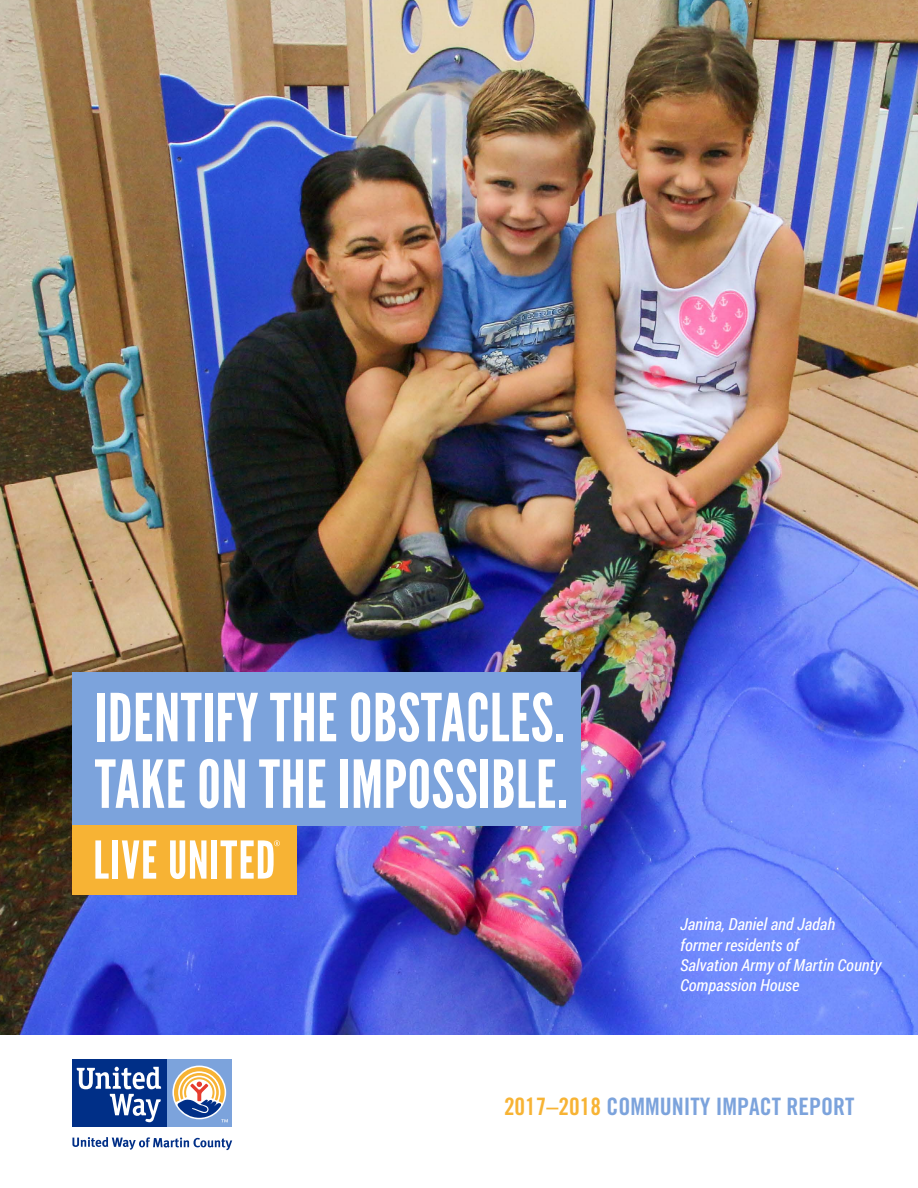
<style>
.page{position:relative;width:918px;height:1188px;background:#fff}
.page>*{position:absolute;margin:0;border:0;box-sizing:border-box;transform-origin:0 0}
.t1{font:66px/66.6px "League Gothic";letter-spacing:.01em;color:#fff}
.t2{font:24px "Trade Gothic LT Std Bd Cn 20";color:#7ca3dc}
.t3{font:italic 16.5px/21.6px "Roboto Condensed";color:#fff}
.s1{color:#f7b334}
</style>
<div class="page">
<div style="left:167px;top:1059px;width:65px;height:68px;background:#7ca3dc"></div>
<div style="left:72px;top:1059px;width:95px;height:68px;background:#002f87"></div>
<svg style="left:174px;top:1067px;width:54px;height:55px"></svg>
<svg style="left:77px;top:1067px;width:84px;height:55px"></svg>
<svg style="left:72px;top:1137px;width:160px;height:13px"></svg>
<img style="left:0;top:0;width:918px;height:1035px">
<div style="left:72px;top:672px;width:508px;height:153px;background:#7ca3dc"></div>
<div style="left:72px;top:825px;width:225px;height:69px;background:#f7b334"></div>
<svg style="left:95px;top:840px;width:14px;height:39px"></svg>
<div style="left:112px;top:840px;width:6px;height:39px;background:#fff"></div>
<svg style="left:122px;top:840px;width:34px;height:39px"></svg>
<svg style="left:170px;top:840px;width:37px;height:39px"></svg>
<div style="left:211px;top:840px;width:6px;height:39px;background:#fff"></div>
<svg style="left:221px;top:840px;width:59px;height:39px"></svg>
<h1 class="t1" style="left:95px;top:685px;width:474px">IDENTIFY THE OBSTACLES.<br>TAKE ON THE IMPOSSIBLE.</h1>
<p class="t3" style="left:680px;top:913px;width:156px">Janina, Daniel and Jadah former residents of</p>
<p class="t3" style="left:680px;top:955px;width:203px;line-height:19.8px">Salvation Army of Martin County<br>Compassion House</p>
<h2 class="t2" style="left:504px;top:1092px;width:352px"><span class="s1">2017–2018</span> COMMUNITY IMPACT REPORT</h2>
</div>
